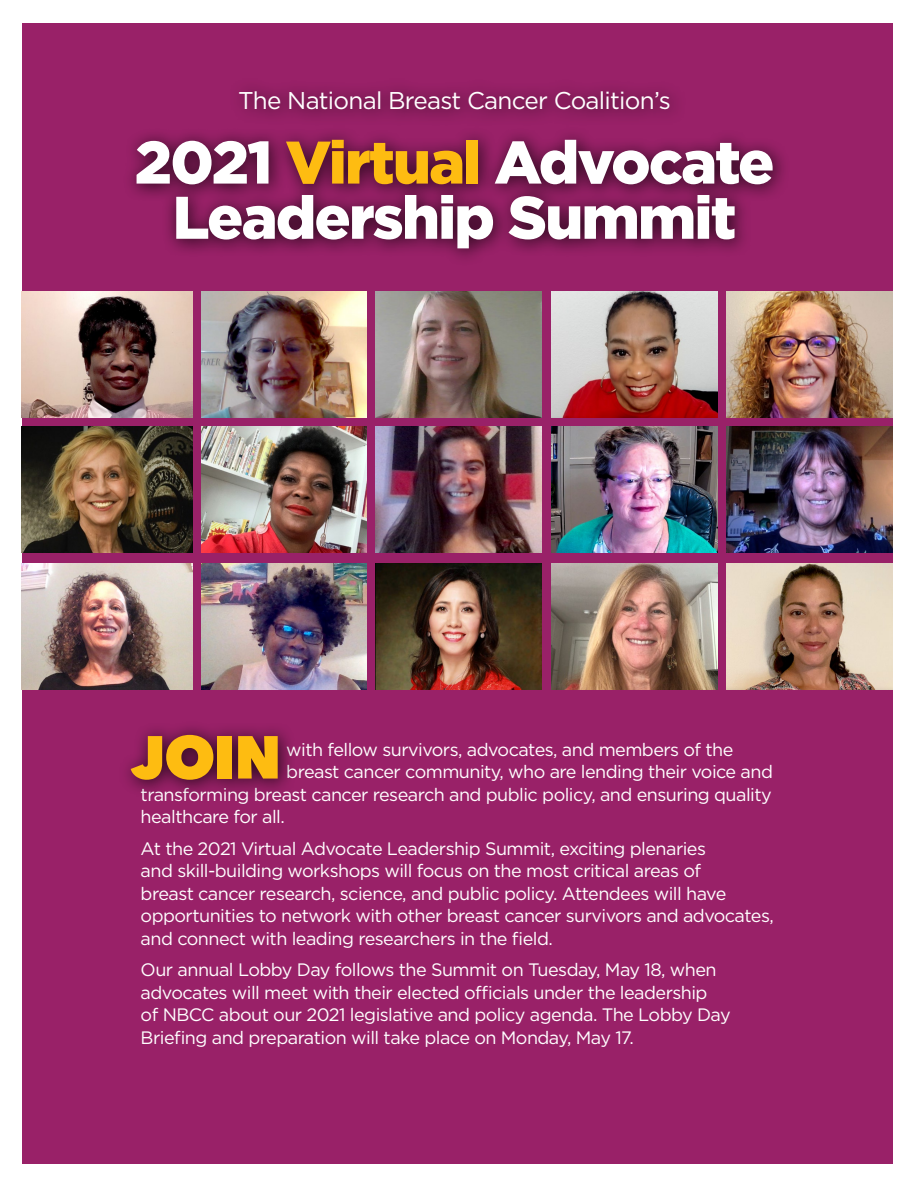
<style>
.page{position:relative;width:918px;height:1188px;background:#fff}
.page>*{position:absolute;margin:0;border:0;box-sizing:border-box;transform-origin:0 0}
.t1{font:900 60px/55.2px "Gotham HTF";letter-spacing:-.03em;color:#fff;text-align:center}
.t2{font:800 60px "Avenir Next";color:#febc11}
.t3{font:24.3px "Gotham HTF";letter-spacing:-.03em;color:#fff}
.t4{font:18px/22.5px "Gotham HTF";letter-spacing:-.03em;color:#fff}
.s1{color:#febc11}
</style>
<div class="page">
<div style="left:23px;top:24px;width:870px;height:1140px;background:#992168"></div>
<div style="left:122px;top:77px;width:669px;height:190px;background:#000;opacity:.75"></div>
<img style="left:22px;top:427px;width:170px;height:126px">
<img style="left:202px;top:427px;width:164px;height:126px">
<img style="left:376px;top:427px;width:166px;height:126px">
<img style="left:551px;top:427px;width:167px;height:126px">
<img style="left:727px;top:427px;width:166px;height:126px">
<img style="left:22px;top:292px;width:170px;height:126px">
<img style="left:202px;top:292px;width:164px;height:126px">
<img style="left:376px;top:292px;width:166px;height:126px">
<img style="left:551px;top:292px;width:167px;height:126px">
<img style="left:727px;top:292px;width:166px;height:126px">
<img style="left:22px;top:564px;width:170px;height:126px">
<img style="left:202px;top:564px;width:164px;height:126px">
<img style="left:376px;top:564px;width:166px;height:126px">
<img style="left:551px;top:564px;width:167px;height:126px">
<img style="left:727px;top:564px;width:166px;height:126px">
<div style="left:118px;top:721px;width:178px;height:77px;background:#000;opacity:.75"></div>
<h2 class="t3" style="left:238px;top:87px;width:434px">The National Breast Cancer Coalition’s</h2>
<h1 class="t1" style="left:135px;top:133px;width:641px">2021 <span class="s1">Virtual</span> Advocate<br>Leadership Summit</h1>
<h1 class="t2" style="left:132px;top:720px;width:152px">JOIN</h1>
<p class="t4" style="left:286px;top:738px;width:449px">with fellow survivors, advocates, and members of the</p>
<p class="t4" style="left:286px;top:760px;width:488px">breast cancer community, who are lending their voice and</p>
<p class="t4" style="left:141px;top:783px;width:633px">transforming breast cancer research and public policy, and ensuring quality</p>
<p class="t4" style="left:141px;top:805px;width:146px">healthcare for all.</p>
<p class="t4" style="left:141px;top:837px;width:635px">At the 2021 Virtual Advocate Leadership Summit, exciting plenaries<br>and skill-building workshops will focus on the most critical areas of<br>breast cancer research, science, and public policy. Attendees will have opportunities to network with other breast cancer survivors and advocates, and connect with leading researchers in the field.</p>
<p class="t4" style="left:141px;top:958px;width:592px">Our annual Lobby Day follows the Summit on Tuesday, May 18, when advocates will meet with their elected officials under the leadership<br>of NBCC about our 2021 legislative and policy agenda. The Lobby Day Briefing and preparation will take place on Monday, May 17.</p>
</div>
